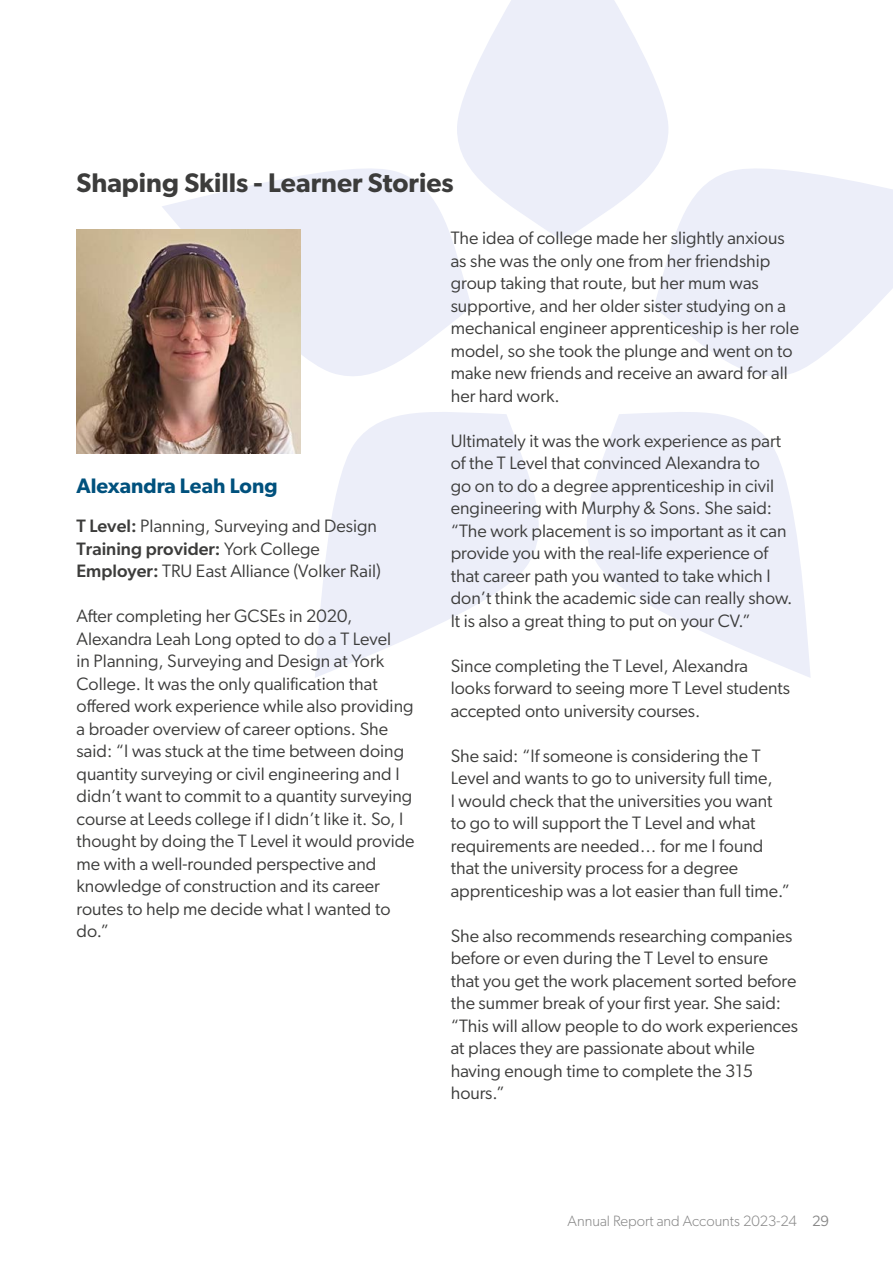
<style>
.page{position:relative;width:893px;height:1263px;background:#fff}
.page>*{position:absolute;margin:0;border:0;box-sizing:border-box;transform-origin:0 0}
.No_TOC_H1_Page_Headline___18___22_5{font:600 27px "Gibson";color:#3c3c3b}
.H2_Subhead___14___15___Para_4mm{font:600 21px "Gibson";color:#00517d}
.H6_Body___12___15{font:18px/22.5px "Gibson";color:#3c3c3b}
.H6_Body___12___15-2{font:500 18px "Gibson";color:#3c3c3b}
.t1{font:300 15px "Gibson";color:#878787}
.s1{font-weight:500}
.s2{font-weight:400}
</style>
<div class="page">
<svg style="left:162px;top:0;width:731px;height:678px"></svg>
<img style="left:77px;top:230px;width:223px;height:224px">
<h1 class="No_TOC_H1_Page_Headline___18___22_5" style="left:77px;top:166px;width:379px">Shaping Skills - Learner Stories</h1>
<h2 class="H2_Subhead___14___15___Para_4mm" style="left:77px;top:473px;width:203px">Alexandra Leah Long</h2>
<p class="H6_Body___12___15" style="left:77px;top:515px;width:302px"><span class="s1">T Level:</span> Planning, Surveying and Design</p>
<p class="H6_Body___12___15-2" style="left:77px;top:538px;width:245px">Training provider: <span class="s2">York College</span></p>
<p class="H6_Body___12___15" style="left:77px;top:560px;width:306px"><span class="s1">Employer:</span> TRU East Alliance (Volker Rail)</p>
<p class="H6_Body___12___15" style="left:77px;top:605px;width:340px">After completing her GCSEs in 2020, Alexandra Leah Long opted to do a T Level<br>in Planning, Surveying and Design at York College. It was the only qualification that offered work experience while also providing a broader overview of career options. She said: “I was stuck at the time between doing quantity surveying or civil engineering and I didn’t want to commit to a quantity surveying course at Leeds college if I didn’t like it. So, I thought by doing the T Level it would provide me with a well-rounded perspective and knowledge of construction and its career routes to help me decide what I wanted to do.”</p>
<p class="H6_Body___12___15" style="left:451px;top:226px;width:350px">The idea of college made her slightly anxious as she was the only one from her friendship group taking that route, but her mum was supportive, and her older sister studying on a mechanical engineer apprenticeship is her role model, so she took the plunge and went on to make new friends and receive an award for all her hard work.</p>
<p class="H6_Body___12___15" style="left:451px;top:429px;width:343px">Ultimately it was the work experience as part of the T Level that convinced Alexandra to<br>go on to do a degree apprenticeship in civil engineering with Murphy &amp; Sons. She said: “The work placement is so important as it can provide you with the real-life experience of that career path you wanted to take which I don’t think the academic side can really show.<br>It is also a great thing to put on your CV.”</p>
<p class="H6_Body___12___15" style="left:451px;top:654px;width:341px">Since completing the T Level, Alexandra looks forward to seeing more T Level students accepted onto university courses.</p>
<p class="H6_Body___12___15" style="left:451px;top:744px;width:341px">She said: “If someone is considering the T Level and wants to go to university full time,<br>I would check that the universities you want to go to will support the T Level and what requirements are needed… for me I found that the university process for a degree apprenticeship was a lot easier than full time.”</p>
<p class="H6_Body___12___15" style="left:451px;top:924px;width:349px">She also recommends researching companies before or even during the T Level to ensure that you get the work placement sorted before the summer break of your first year. She said: “This will allow people to do work experiences at places they are passionate about while having enough time to complete the 315 hours.”</p>
<p class="t1" style="left:568px;top:1212px;width:263px">Annual Report and Accounts 2023-24 <span class="s2">29</span></p>
</div>
